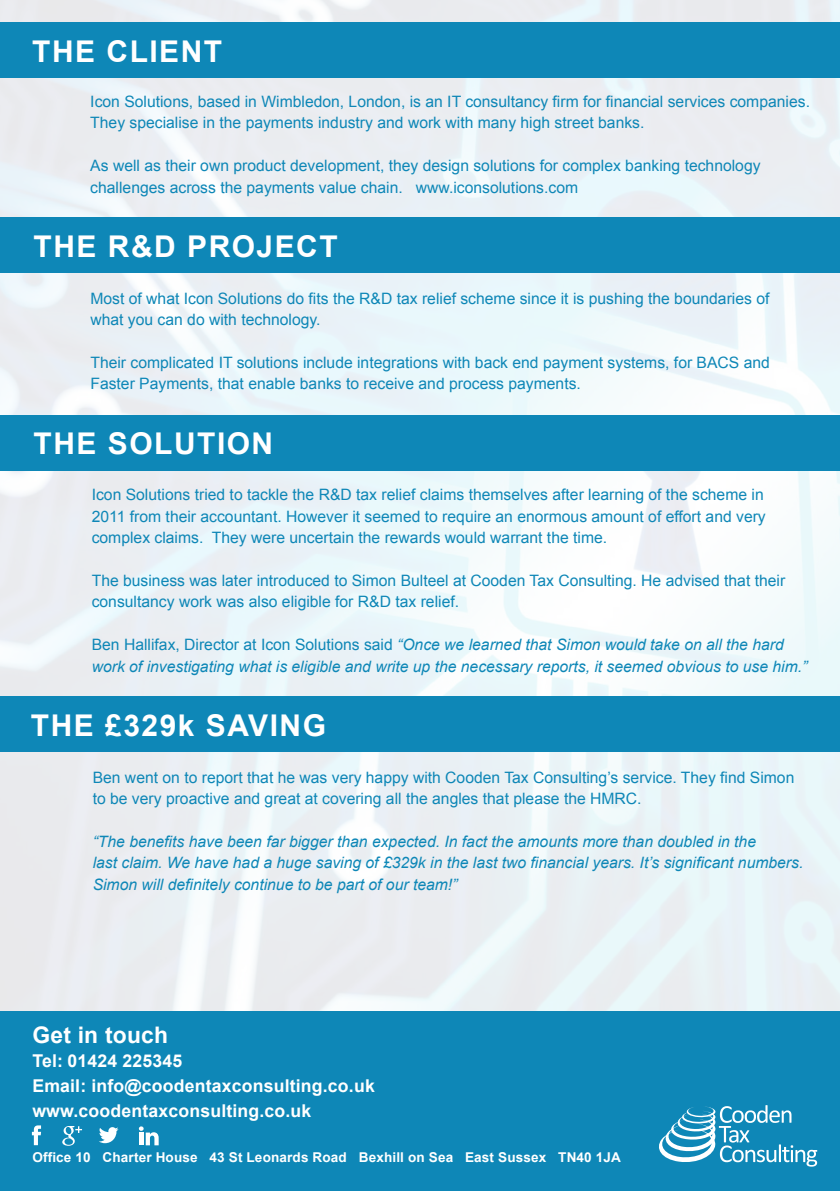
<style>
.page{position:relative;width:840px;height:1191px;background:#fff}
.page>*{position:absolute;margin:0;border:0;box-sizing:border-box;transform-origin:0 0}
.t1{font:700 30px "Arial";letter-spacing:.05em;color:#fff}
.t2{font:700 22.8px "Arial";letter-spacing:.01em;color:#fff}
.t3{font:700 17.6px/25px "Arial";letter-spacing:.01em;color:#fff}
.t4{font:15.6px/21.4px "Arial";color:#0e87b7}
.t5{font:italic 15.6px/21.4px "Arial";color:#0e87b7}
.t6{font:700 13.6px "Arial";letter-spacing:.01em;color:#fff}
.s1{font-style:normal}
</style>
<div class="page">
<img style="left:0;top:0;width:839px;height:1011px">
<div style="left:0;top:22px;width:839px;height:56px;background:#0e87b7"></div>
<div style="left:0;top:217px;width:839px;height:56px;background:#0e87b7"></div>
<div style="left:0;top:415px;width:839px;height:55px;background:#0e87b7"></div>
<div style="left:0;top:696px;width:839px;height:56px;background:#0e87b7"></div>
<div style="left:0;top:1011px;width:839px;height:180px;background:#0e87b7"></div>
<svg style="left:62px;top:1126px;width:20px;height:19px"></svg>
<svg style="left:99px;top:1127px;width:19px;height:16px"></svg>
<svg style="left:32px;top:1125px;width:9px;height:20px"></svg>
<svg style="left:139px;top:1126px;width:19px;height:19px"></svg>
<svg style="left:659px;top:1105px;width:157px;height:61px"></svg>
<h1 class="t1" style="left:32px;top:31px;width:191px">THE CLIENT</h1>
<p class="t4" style="left:90px;top:91px;width:720px">Icon Solutions, based in Wimbledon, London, is an IT consultancy firm for financial services companies.<br>They specialise in the payments industry and work with many high street banks.</p>
<p class="t4" style="left:90px;top:155px;width:671px">As well as their own product development, they design solutions for complex banking technology challenges across the payments value chain. www.iconsolutions.com</p>
<h1 class="t1" style="left:34px;top:226px;width:305px">THE R&amp;D PROJECT</h1>
<p class="t4" style="left:90px;top:288px;width:680px">Most of what Icon Solutions do fits the R&amp;D tax relief scheme since it is pushing the boundaries of what you can do with technology.</p>
<p class="t4" style="left:90px;top:352px;width:680px">Their complicated IT solutions include integrations with back end payment systems, for BACS and<br>Faster Payments, that enable banks to receive and process payments.</p>
<h1 class="t1" style="left:34px;top:424px;width:241px">THE SOLUTION</h1>
<p class="t4" style="left:92px;top:484px;width:675px">Icon Solutions tried to tackle the R&amp;D tax relief claims themselves after learning of the scheme in<br>2011 from their accountant. However it seemed to require an enormous amount of effort and very complex claims. They were uncertain the rewards would warrant the time.</p>
<p class="t4" style="left:92px;top:570px;width:694px">The business was later introduced to Simon Bulteel at Cooden Tax Consulting. He advised that their consultancy work was also eligible for R&amp;D tax relief.</p>
<p class="t5" style="left:92px;top:634px;width:716px"><span class="s1">Ben Hallifax, Director at Icon Solutions said</span> “Once we learned that Simon would take on all the hard work of investigating what is eligible and write up the necessary reports, it seemed obvious to use him.”</p>
<h1 class="t1" style="left:31px;top:705px;width:296px">THE £329k SAVING</h1>
<p class="t4" style="left:93px;top:766px;width:702px">Ben went on to report that he was very happy with Cooden Tax Consulting’s service. They find Simon to be very proactive and great at covering all the angles that please the HMRC.</p>
<p class="t5" style="left:93px;top:831px;width:711px">“The benefits have been far bigger than expected. In fact the amounts more than doubled in the<br>last claim. We have had a huge saving of £329k in the last two financial years. It’s significant numbers.<br>Simon will definitely continue to be part of our team!”</p>
<h2 class="t2" style="left:32px;top:1019px;width:137px">Get in touch</h2>
<p class="t3" style="left:32px;top:1049px;width:344px">Tel: 01424 225345<br>Email: info@coodentaxconsulting.co.uk www.coodentaxconsulting.co.uk</p>
<p class="t6" style="left:32px;top:1148px;width:589px">Office 10 Charter House 43 St Leonards Road Bexhill on Sea East Sussex TN40 1JA</p>
</div>
